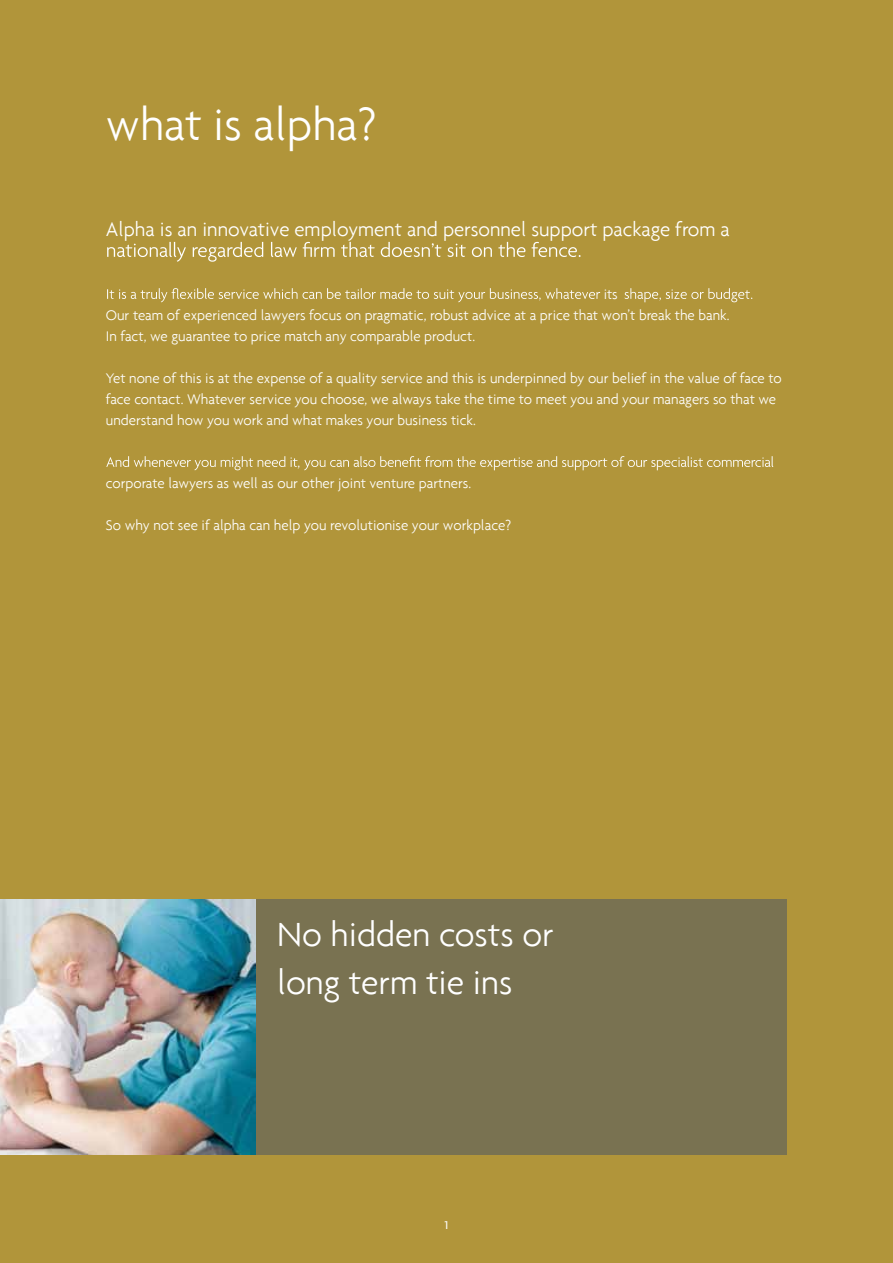
<style>
.page{position:relative;width:893px;height:1263px;background:#b1953a}
.page>*{position:absolute;margin:0;border:0;box-sizing:border-box;transform-origin:0 0}
.t1{font:300 48px "Agenda";color:#fff}
.t2{font:300 36px/48px "Agenda";color:#fff}
.t3{font:300 21px "Agenda";color:#fff}
.t4{font:300 15px/21px "Agenda";color:#fff}
.t5{font:500 12px "Agenda";color:#fff}
</style>
<div class="page">
<div style="left:56px;top:899px;width:731px;height:256px;background:#797251"></div>
<img style="left:0;top:900px;width:255px;height:255px">
<svg style="left:107px;top:242px;width:474px;height:20px"></svg>
<svg style="left:107px;top:288px;width:645px;height:14px"></svg>
<svg style="left:106px;top:456px;width:667px;height:14px"></svg>
<h1 class="t1" style="left:106px;top:96px;width:272px">what is alpha?</h1>
<h3 class="t3" style="left:106px;top:217px;width:625px">Alpha is an innovative employment and personnel support package from a</h3>
<p class="t4" style="left:604px;top:283px;width:16px">its</p>
<p class="t4" style="left:106px;top:304px;width:625px">Our team of experienced lawyers focus on pragmatic, robust advice at a price that won’t break the bank.<br>In fact, we guarantee to price match any comparable product.</p>
<p class="t4" style="left:106px;top:367px;width:677px">Yet none of this is at the expense of a quality service and this is underpinned by our belief in the value of face to face contact. Whatever service you choose, we always take the time to meet you and your managers so that we understand how you work and what makes your business tick.</p>
<p class="t4" style="left:297px;top:452px;width:4px">,</p>
<p class="t4" style="left:106px;top:472px;width:367px">corporate lawyers as well as our other joint venture partners.</p>
<p class="t4" style="left:106px;top:514px;width:407px">So why not see if alpha can help you revolutionise your workplace?</p>
<h2 class="t2" style="left:277px;top:910px;width:278px">No hidden costs or long term tie ins</h2>
<p class="t5" style="left:444px;top:1218px;width:5px">1</p>
</div>
